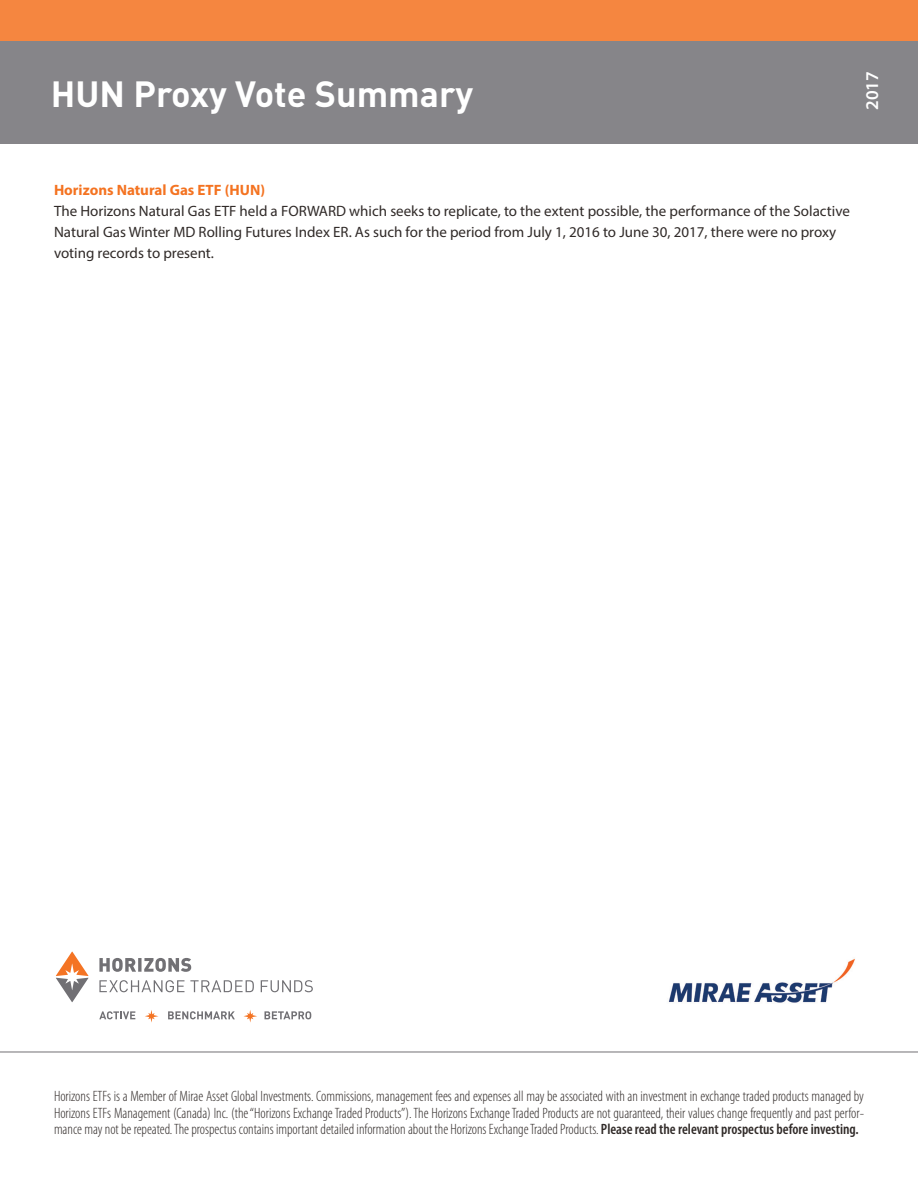
<style>
.page{position:relative;width:918px;height:1188px;background:#fff}
.page>*{position:absolute;margin:0;border:0;box-sizing:border-box;transform-origin:0 0}
.t1{font:700 36px "DIN Pro";color:#fff}
.t2{font:600 18px "Myriad Pro";color:#fff}
.small_print_bottom{font:300 condensed 15px/16.5px "Myriad Pro";color:#302a28;text-align:justify}
.page_headings{font:15px/21px "Myriad Pro";color:#302a28}
.page_headings-2{font:700 15px "Myriad Pro";color:#f47321}
.s1{font-weight:600}
</style>
<div class="page">
<div style="left:0;top:41px;width:918px;height:103px;background:#868589"></div>
<div style="left:0;top:0;width:918px;height:41px;background:#f58640"></div>
<hr style="left:0;top:1052px;width:918px;height:1px;background:#717074">
<img style="left:668px;top:958px;width:187px;height:45px">
<svg style="left:168px;top:1011px;width:67px;height:8px"></svg>
<svg style="left:264px;top:1011px;width:47px;height:8px"></svg>
<svg style="left:99px;top:1011px;width:36px;height:8px"></svg>
<svg style="left:145px;top:1010px;width:13px;height:13px"></svg>
<svg style="left:243px;top:1010px;width:14px;height:13px"></svg>
<svg style="left:99px;top:958px;width:214px;height:34px"></svg>
<svg style="left:56px;top:951px;width:33px;height:51px"></svg>
<p class="t1" style="left:51px;top:64px;width:424px">HUN Proxy Vote Summary</p>
<p class="t2" style="left:861px;top:110px;width:40px;rotate:-90deg">2017</p>
<p class="page_headings-2" style="left:54px;top:180px;width:213px">Horizons Natural Gas ETF (HUN)</p>
<p class="page_headings" style="left:54px;top:200px;width:797px">The Horizons Natural Gas ETF held a FORWARD which seeks to replicate, to the extent possible, the performance of the Solactive<br>Natural Gas Winter MD Rolling Futures Index ER. As such for the period from July 1, 2016 to June 30, 2017, there were no proxy voting records to present.</p>
<p class="small_print_bottom" style="left:54px;top:1088px;width:812px">Horizons ETFs is a Member of Mirae Asset Global Investments. Commissions, management fees and expenses all may be associated with an investment in exchange traded products managed by Horizons ETFs Management (Canada) Inc. (the “Horizons Exchange Traded Products”). The Horizons Exchange Traded Products are not guaranteed, their values change frequently and past perfor&shy;mance may not be repeated. The prospectus contains important detailed information about the Horizons Exchange Traded Products. <span class="s1">Please read the relevant prospectus before investing.</span></p>
</div>
